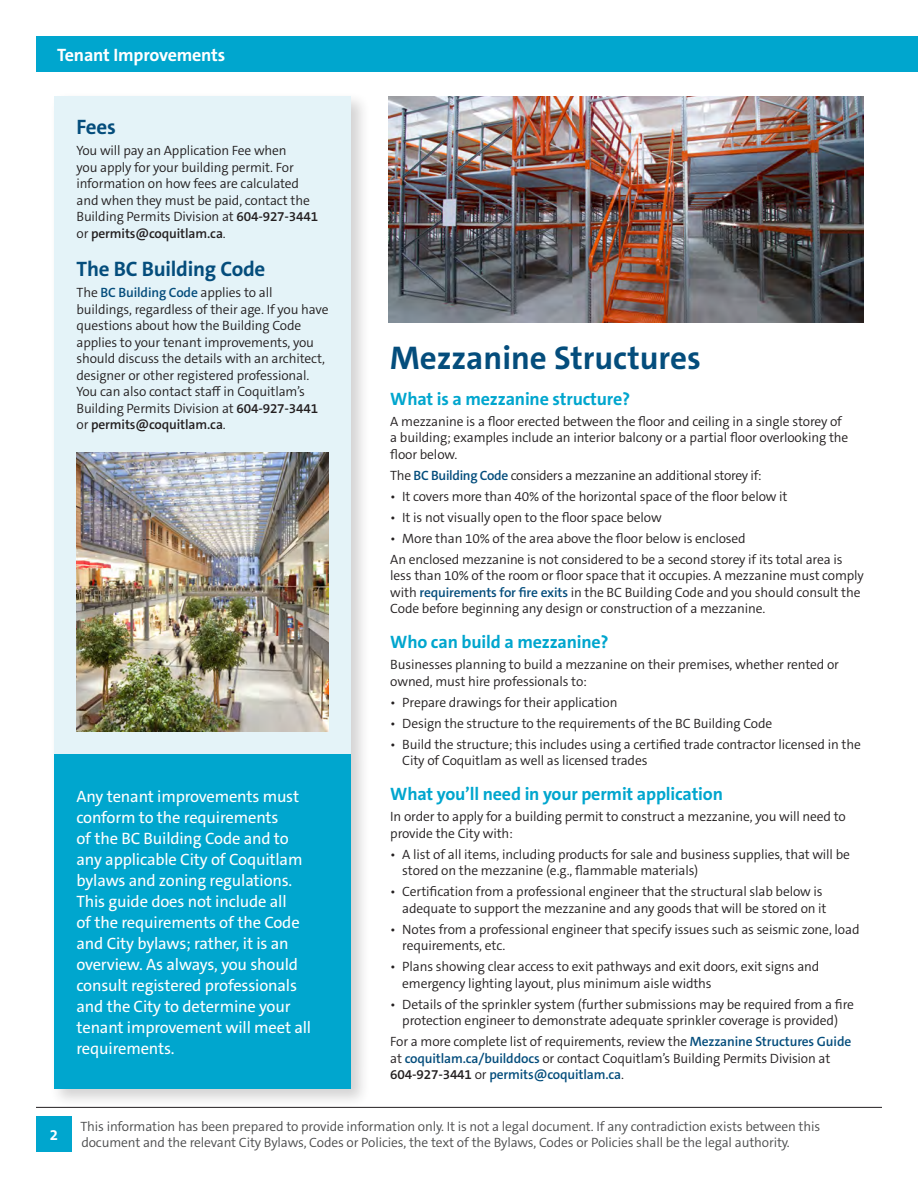
<style>
.page{position:relative;width:918px;height:1188px;background:#fff}
.page>*{position:absolute;margin:0;border:0;box-sizing:border-box;transform-origin:0 0}
.heading{font:700 33px "The Sans C5";color:#044d7c}
.subhead_301C{font:700 21px "The Sans C5";letter-spacing:-.01em;color:#044d7c}
.subhead{font:700 18px "The Sans C5";letter-spacing:-.01em;color:#00a6ce}
.t1{font:700 18px "The Sans C5";letter-spacing:-.01em;color:#fff}
.body{font:16.5px/21px "The Sans C5";letter-spacing:-.01em;color:#fff}
.t2{font:700 15px "The Sans C5";color:#fff}
.body-2{font:300 13.5px/16.5px "The Sans C5";letter-spacing:-.01em;color:#231f20}
.t3{font:300 13.5px/16.5px "The Sans C5";letter-spacing:-.01em;color:#4b4c4d}
.s1{font-weight:600}
.s2{font-weight:600;color:#044d7c}
</style>
<div class="page">
<div style="left:36px;top:36px;width:882px;height:36px;background:#00a6ce"></div>
<hr style="left:36px;top:1107px;width:846px;height:1px;background:#231f20">
<div style="left:36px;top:1116px;width:36px;height:36px;background:#00a6ce"></div>
<img style="left:389px;top:96px;width:475px;height:226px">
<div style="left:50px;top:92px;width:320px;height:1016px;background:#231f20;opacity:.2"></div>
<div style="left:54px;top:96px;width:297px;height:962px;background:#e4f3f8"></div>
<div style="left:54px;top:754px;width:297px;height:335px;background:#00a6ce"></div>
<img style="left:76px;top:452px;width:252px;height:280px">
<h3 class="t1" style="left:57px;top:43px;width:170px">Tenant Improvements</h3>
<p class="subhead_301C" style="left:76px;top:113px;width:41px">Fees</p>
<p class="body-2" style="left:76px;top:142px;width:243px">You will pay an Application Fee when<br>you apply for your building permit. For information on how fees are calculated and when they must be paid, contact the Building Permits Division at <span class="s1">604-927-3441 </span>or <span class="s1">permits@coquitlam.ca</span>.</p>
<p class="subhead_301C" style="left:76px;top:256px;width:190px">The BC Building Code</p>
<p class="body-2" style="left:76px;top:285px;width:254px">The <span class="s2">BC Building Code</span> applies to all buildings, regardless of their age. If you have questions about how the Building Code applies to your tenant improvements, you should discuss the details with an architect, designer or other registered professional.<br>You can also contact staff in Coquitlam’s Building Permits Division at <span class="s1">604-927-3441 </span>or <span class="s1">permits@coquitlam.ca</span>.</p>
<p class="body-2" style="left:212px;top:384px;width:6px">f</p>
<p class="body" style="left:76px;top:786px;width:236px">Any tenant improvements must conform to the requirements<br>of the BC Building Code and to any applicable City of Coquitlam bylaws and zoning regulations.<br>This guide does not include all<br>of the requirements of the Code and City bylaws; rather, it is an overview. As always, you should consult registered professionals and the City to determine your tenant improvement will meet all requirements.</p>
<p class="heading" style="left:390px;top:337px;width:312px">Mezzanine Structures</p>
<p class="subhead" style="left:390px;top:387px;width:241px">What is a mezzanine structure?</p>
<p class="body-2" style="left:390px;top:413px;width:460px">A mezzanine is a floor erected between the floor and ceiling in a single storey of a building; examples include an interior balcony or a partial floor overlooking the floor below.</p>
<p class="body-2" style="left:390px;top:467px;width:373px">The <span class="s2">BC Building Code</span> considers a mezzanine an additional storey if:</p>
<p class="body-2" style="left:390px;top:488px;width:399px">• It covers more than 40% of the horizontal space of the floor below it</p>
<p class="body-2" style="left:390px;top:509px;width:273px">• It is not visually open to the floor space below</p>
<p class="body-2" style="left:390px;top:530px;width:357px">• More than 10% of the area above the floor below is enclosed</p>
<p class="body-2" style="left:390px;top:551px;width:475px">An enclosed mezzanine is not considered to be a second storey if its total area is less than 10% of the room or floor space that it occupies. A mezzanine must comply with <span class="s2">requirements for fire exits</span> in the BC Building Code and you should consult the Code before beginning any design or construction of a mezzanine.</p>
<p class="subhead" style="left:390px;top:630px;width:220px">Who can build a mezzanine?</p>
<p class="body-2" style="left:390px;top:656px;width:450px">Businesses planning to build a mezzanine on their premises, whether rented or owned, must hire professionals to:</p>
<p class="body-2" style="left:390px;top:694px;width:229px">• Prepare drawings for their application</p>
<p class="body-2" style="left:390px;top:715px;width:384px">• Design the structure to the requirements of the BC Building Code</p>
<p class="body-2" style="left:402px;top:736px;width:460px;text-indent:-12px">• Build the structure; this includes using a certified trade contractor licensed in the<br>City of Coquitlam as well as licensed trades</p>
<p class="subhead" style="left:390px;top:783px;width:334px">What you’ll need in your permit application</p>
<p class="body-2" style="left:390px;top:809px;width:457px">In order to apply for a building permit to construct a mezzanine, you will need to provide the City with:</p>
<p class="body-2" style="left:402px;top:846px;width:449px;text-indent:-12px">• A list of all items, including products for sale and business supplies, that will be stored on the mezzanine (e.g., flammable materials)</p>
<p class="body-2" style="left:390px;top:884px;width:438px;text-align:right">• Certification from a professional engineer that the structural slab below is adequate to support the mezzanine and any goods that will be stored on it</p>
<p class="body-2" style="left:402px;top:921px;width:459px;text-indent:-12px">• Notes from a professional engineer that specify issues such as seismic zone, load requirements, etc.</p>
<p class="body-2" style="left:402px;top:959px;width:419px;text-indent:-12px">• Plans showing clear access to exit pathways and exit doors, exit signs and emergency lighting layout, plus minimum aisle widths</p>
<p class="body-2" style="left:390px;top:996px;width:465px;text-align:center">• Details of the sprinkler system (further submissions may be required from a fire protection engineer to demonstrate adequate sprinkler coverage is provided)</p>
<p class="body-2" style="left:390px;top:1034px;width:463px">For a more complete list of requirements, review the <span class="s2">Mezzanine Structures Guide </span>at <span class="s2">coquitlam.ca/builddocs</span> or contact Coquitlam’s Building Permits Division at<br><span class="s1">604-927-3441</span> or <span class="s2">permits@coquitlam.ca</span>.</p>
<p class="t2" style="left:50px;top:1125px;width:10px">2</p>
<p class="t3" style="left:80px;top:1118px;width:741px">This information has been prepared to provide information only. It is not a legal document. If any contradiction exists between this document and the relevant City Bylaws, Codes or Policies, the text of the Bylaws, Codes or Policies shall be the legal authority.</p>
</div>
